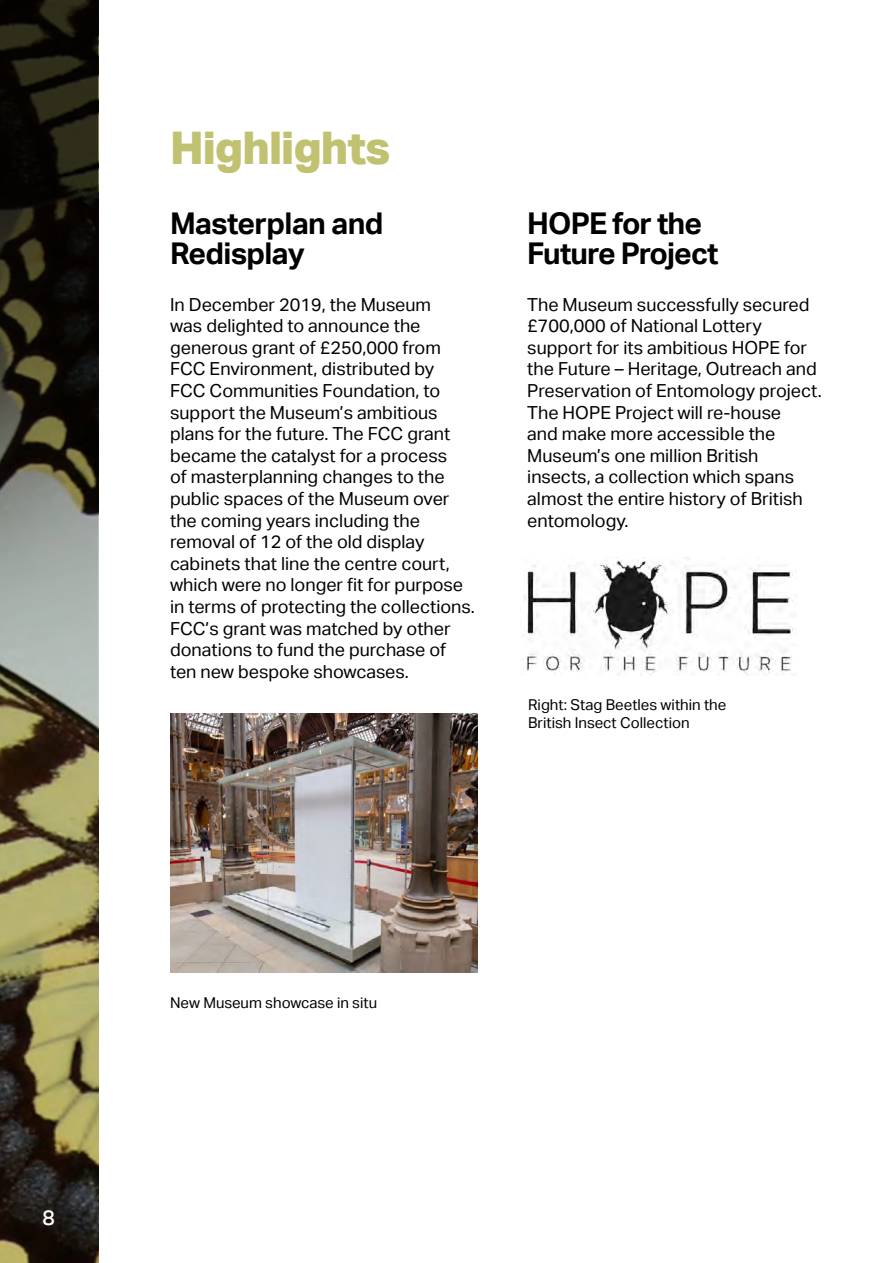
<style>
.page{position:relative;width:893px;height:1263px;background:#fff}
.page>*{position:absolute;margin:0;border:0;box-sizing:border-box;transform-origin:0 0}
.t1{font:800 45px "Aktiv Grotesk";letter-spacing:-.02em;color:#c1c271}
.t2{font:700 30px/30px "Aktiv Grotesk";letter-spacing:-.03em;color:#000}
.t3{font:500 21px "Aktiv Grotesk";color:#fff}
.t4{font:18px/21.6px "Aktiv Grotesk";color:#000}
.t5{font:15px/18px "Aktiv Grotesk";color:#000}
</style>
<div class="page">
<svg style="left:0;top:0;width:98px;height:1263px;background:#56533d"></svg>
<img style="left:170px;top:714px;width:307px;height:259px">
<img style="left:524px;top:557px;width:272px;height:118px">
<p class="t3" style="left:43px;top:1205px;width:14px">8</p>
<p class="t1" style="left:170px;top:119px;width:222px">Highlights</p>
<p class="t2" style="left:170px;top:209px;width:215px">Masterplan and<br>Redisplay</p>
<p class="t4" style="left:170px;top:293px;width:306px">In December 2019, the Museum<br>was delighted to announce the generous grant of £250,000 from<br>FCC Environment, distributed by<br>FCC Communities Foundation, to support the Museum’s ambitious plans for the future. The FCC grant became the catalyst for a process<br>of masterplanning changes to the public spaces of the Museum over the coming years including the removal of 12 of the old display cabinets that line the centre court, which were no longer fit for purpose in terms of protecting the collections.<br>FCC’s grant was matched by other donations to fund the purchase of ten new bespoke showcases.</p>
<p class="t2" style="left:527px;top:209px;width:193px">HOPE for the<br>Future Project</p>
<p class="t4" style="left:527px;top:293px;width:296px">The Museum successfully secured £700,000 of National Lottery support for its ambitious HOPE for the Future – Heritage, Outreach and<br>Preservation of Entomology project.<br>The HOPE Project will re-house<br>and make more accessible the<br>Museum’s one million British insects, a collection which spans almost the entire history of British entomology.</p>
<p class="t5" style="left:528px;top:695px;width:200px">Right: Stag Beetles within the<br>British Insect Collection</p>
<p class="t5" style="left:170px;top:994px;width:209px">New Museum showcase in situ</p>
</div>
